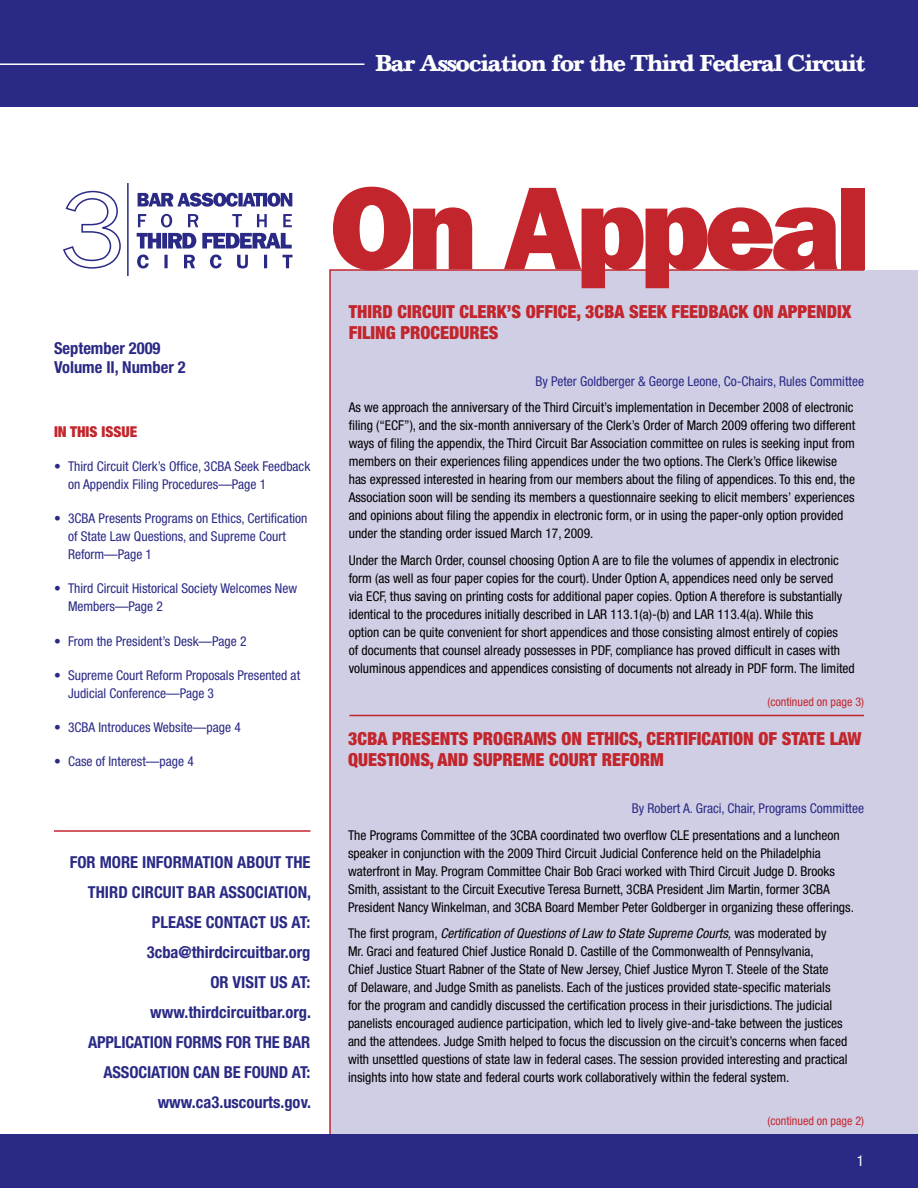
<style>
.page{position:relative;width:918px;height:1188px;background:#fff}
.page>*{position:absolute;margin:0;border:0;box-sizing:border-box;transform-origin:0 0}
.t1{font:118.5px "ITC Franklin Gothic Std Hvy";letter-spacing:-.04em;color:#c2262c}
.in_this_issue{font:700 24px "Baskerville";letter-spacing:-.06em;color:#fff}
.t2{font:900 condensed 18px/21px "Helvetica Neue LT Std";color:#c2262c}
.subheads_w_in_paragr{font:700 condensed 16.5px/30px "Helvetica Neue LT Std";color:#2a2a86}
.in_this_issue-2{font:900 condensed 15px "Helvetica Neue LT Std";color:#c2262c}
.in_this_issue-3{font:condensed 15px "Helvetica Neue LT Std";color:#fff}
.body{font:condensed 13.5px/18px "Helvetica Neue LT Std";color:#000}
.in_this_issue-4{font:condensed 13.5px/18px "Helvetica Neue LT Std";color:#2a2a86}
.bylines{font:condensed 13.5px "Helvetica Neue LT Std";color:#2a2a86}
.continuence{font:condensed 12px "Helvetica Neue LT Std";color:#c2262c}
.s1{font-style:italic}
</style>
<div class="page">
<div style="left:330px;top:270px;width:588px;height:875px;background:#d0cee5"></div>
<svg style="left:329px;top:269px;width:535px;height:865px"></svg>
<div style="left:0;top:0;width:918px;height:107px;background:#2a2a86"></div>
<hr style="left:0;top:63px;width:364px;height:2px;background:#fff">
<svg style="left:137px;top:255px;width:155px;height:13px"></svg>
<svg style="left:137px;top:233px;width:155px;height:16px"></svg>
<svg style="left:138px;top:214px;width:154px;height:13px"></svg>
<svg style="left:138px;top:193px;width:154px;height:14px"></svg>
<hr style="left:127px;top:183px;width:2px;height:93px;background:#2a2a86">
<svg style="left:63px;top:190px;width:58px;height:79px"></svg>
<hr style="left:54px;top:830px;width:256px;height:2px;background:#c2262c">
<hr style="left:350px;top:715px;width:514px;height:1px;background:#c2262c">
<div style="left:0;top:1134px;width:918px;height:54px;background:#2a2a86"></div>
<p class="in_this_issue" style="left:375px;top:49px;width:492px">Bar Association for the Third Federal Circuit</p>
<p class="subheads_w_in_paragr" style="left:54px;top:338px;width:133px;line-height:19.5px">September 2009<br>Volume II, Number 2</p>
<p class="in_this_issue-2" style="left:54px;top:422px;width:85px">IN THIS ISSUE</p>
<p class="in_this_issue-4" style="left:68px;top:457px;width:244px;text-indent:-14px">• Third Circuit Clerk’s Office, 3CBA Seek Feedback on Appendix Filing Procedures—Page 1</p>
<p class="in_this_issue-4" style="left:68px;top:509px;width:241px;text-indent:-14px">• 3CBA Presents Programs on Ethics, Certification of State Law Questions, and Supreme Court<br>Reform—Page 1</p>
<p class="in_this_issue-4" style="left:68px;top:579px;width:231px;text-indent:-14px">• Third Circuit Historical Society Welcomes New<br>Members—Page 2</p>
<p class="in_this_issue-4" style="left:54px;top:632px;width:194px">• From the President’s Desk—Page 2</p>
<p class="in_this_issue-4" style="left:68px;top:666px;width:234px;text-indent:-14px">• Supreme Court Reform Proposals Presented at<br>Judicial Conference—Page 3</p>
<p class="in_this_issue-4" style="left:54px;top:718px;width:188px">• 3CBA Introduces Website—page 4</p>
<p class="in_this_issue-4" style="left:54px;top:752px;width:141px">• Case of Interest—page 4</p>
<p class="subheads_w_in_paragr" style="left:70px;top:847px;width:243px;text-align:right">FOR MORE INFORMATION ABOUT THE<br>THIRD CIRCUIT BAR ASSOCIATION,<br>PLEASE CONTACT US AT:<br>3cba@thirdcircuitbar.org<br>OR VISIT US AT: www.thirdcircuitbar.org.<br>APPLICATION FORMS FOR THE BAR<br>ASSOCIATION CAN BE FOUND AT: www.ca3.uscourts.gov.</p>
<p class="t1" style="left:330px;top:159px;width:542px">On Appeal</p>
<p class="t2" style="left:349px;top:300px;width:504px">THIRD CIRCUIT CLERK’S OFFICE, 3CBA SEEK FEEDBACK ON APPENDIX<br>FILING PROCEDURES</p>
<p class="bylines" style="left:535px;top:373px;width:330px">By Peter Goldberger &amp; George Leone, Co-Chairs, Rules Committee</p>
<p class="body" style="left:349px;top:399px;width:508px">As we approach the anniversary of the Third Circuit’s implementation in December 2008 of electronic filing (“ECF”), and the six-month anniversary of the Clerk’s Order of March 2009 offering two different ways of filing the appendix, the Third Circuit Bar Association committee on rules is seeking input from members on their experiences filing appendices under the two options. The Clerk’s Office likewise has expressed interested in hearing from our members about the filing of appendices. To this end, the Association soon will be sending its members a questionnaire seeking to elicit members’ experiences and opinions about filing the appendix in electronic form, or in using the paper-only option provided under the standing order issued March 17, 2009.</p>
<p class="body" style="left:349px;top:551px;width:508px">Under the March Order, counsel choosing Option A are to file the volumes of appendix in electronic form (as well as four paper copies for the court). Under Option A, appendices need only be served<br>via ECF, thus saving on printing costs for additional paper copies. Option A therefore is substantially identical to the procedures initially described in LAR 113.1(a)-(b) and LAR 113.4(a). While this<br>option can be quite convenient for short appendices and those consisting almost entirely of copies<br>of documents that counsel already possesses in PDF, compliance has proved difficult in cases with voluminous appendices and appendices consisting of documents not already in PDF form. The limited</p>
<p class="continuence" style="left:767px;top:695px;width:98px">(continued on page 3)</p>
<p class="t2" style="left:348px;top:728px;width:358px">3CBA PRESENTS PROGRAMS ON ETHICS, CERTIFICATIO</p>
<p class="t2" style="left:743px;top:728px;width:49px">N OF STAT</p>
<p class="t2" style="left:816px;top:728px;width:47px">E LAW</p>
<p class="t2" style="left:348px;top:749px;width:317px">QUESTIONS, AND SUPREME COURT REFORM</p>
<p class="bylines" style="left:632px;top:800px;width:234px">By Robert A. Graci, Chair, Programs Committee</p>
<p class="body" style="left:348px;top:826px;width:507px">The Programs Committee of the 3CBA coordinated two overflow CLE presentations and a luncheon speaker in conjunction with the 2009 Third Circuit Judicial Conference held on the Philadelphia waterfront in May. Program Committee Chair Bob Graci worked with Third Circuit Judge D. Brooks Smith, assistant to the Circuit Executive Teresa Burnett, 3CBA President Jim Martin, former 3CBA President Nancy Winkelman, and 3CBA Board Member Peter Goldberger in organizing these offerings.</p>
<p class="body" style="left:348px;top:924px;width:501px">The first program, <span class="s1">Certification of Questions of Law to State Supreme Courts,</span> was moderated by<br>Mr. Graci and featured Chief Justice Ronald D. Castille of the Commonwealth of Pennsylvania,<br>Chief Justice Stuart Rabner of the State of New Jersey, Chief Justice Myron T. Steele of the State<br>of Delaware, and Judge Smith as panelists. Each of the justices provided state-specific materials<br>for the program and candidly discussed the certification process in their jurisdictions. The judicial panelists encouraged audience participation, which led to lively give-and-take between the justices and the attendees. Judge Smith helped to focus the discussion on the circuit’s concerns when faced with unsettled questions of state law in federal cases. The session provided interesting and practical insights into how state and federal courts work collaboratively within the federal system.</p>
<p class="continuence" style="left:767px;top:1113px;width:98px">(continued on page 2)</p>
<p class="in_this_issue-3" style="left:857px;top:1152px;width:9px">1</p>
</div>
